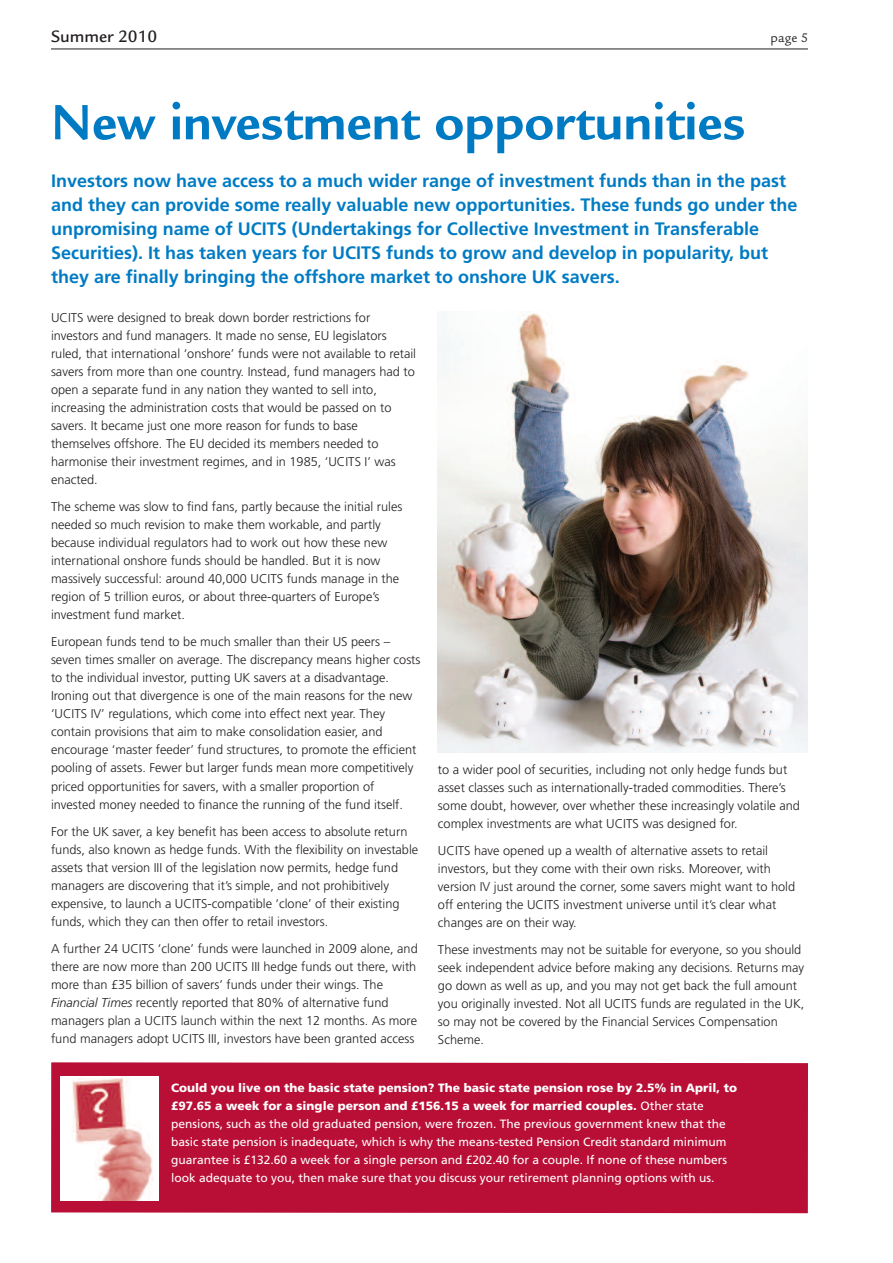
<style>
.page{position:relative;width:893px;height:1263px;background:#fff}
.page>*{position:absolute;margin:0;border:0;box-sizing:border-box;transform-origin:0 0}
.t1{font:700 54px "Legacy Sans";color:#007bc3}
.t2{font:700 18px/24px "Frutiger LT";color:#007bc3}
.t3{font:500 18px "Legacy Sans";color:#231f20}
.t4{font:13.5px "Legacy Sans";color:#231f20}
.t5{font:300 12.75px/18px "Frutiger LT";color:#231f20}
.t6{font:12px/18px "Frutiger";color:#fff;text-align:justify}
.t7{font:900 12px/18px "Frutiger LT";color:#fff}
.s1{font-style:italic}
.s2{font-family:"Frutiger";font-weight:400}
</style>
<div class="page">
<hr style="left:51px;top:49px;width:757px;height:1px;background:#231f20">
<img style="left:438px;top:312px;width:370px;height:440px">
<div style="left:51px;top:1062px;width:757px;height:151px;background:#b90f36"></div>
<img style="left:61px;top:1076px;width:97px;height:125px">
<h2 class="t3" style="left:51px;top:30px;width:108px">Summer 2010</h2>
<p class="t4" style="left:771px;top:33px;width:39px">page 5</p>
<h1 class="t1" style="left:51px;top:102px;width:696px">New investment opportunities</h1>
<p class="t2" style="left:51px;top:170px;width:748px">Investors now have access to a much wider range of investment funds than in the past and they can provide some really valuable new opportunities. These funds go under the unpromising name of UCITS (Undertakings for Collective Investment in Transferable Securities). It has taken years for UCITS funds to grow and develop in popularity, but they are finally bringing the offshore market to onshore UK savers.</p>
<p class="t5" style="left:51px;top:310px;width:367px">UCITS were designed to break down border restrictions for investors and fund managers. It made no sense, EU legislators ruled, that international ‘onshore’ funds were not available to retail savers from more than one country. Instead, fund managers had to open a separate fund in any nation they wanted to sell into, increasing the administration costs that would be passed on to savers. It became just one more reason for funds to base themselves offshore. The EU decided its members needed to harmonise their investment regimes, and in 1985, ‘UCITS I’ was enacted.</p>
<p class="t5" style="left:51px;top:499px;width:353px">The scheme was slow to find fans, partly because the initial rules needed so much revision to make them workable, and partly because individual regulators had to work out how these new international onshore funds should be handled. But it is now massively successful: around 40,000 UCITS funds manage in the region of 5 trillion euros, or about three-quarters of Europe’s investment fund market.</p>
<p class="t5" style="left:51px;top:634px;width:371px">European funds tend to be much smaller than their US peers – seven times smaller on average. The discrepancy means higher costs to the individual investor, putting UK savers at a disadvantage.<br>Ironing out that divergence is one of the main reasons for the new ‘UCITS IV’ regulations, which come into effect next year. They contain provisions that aim to make consolidation easier, and encourage ‘master feeder’ fund structures, to promote the efficient pooling of assets. Fewer but larger funds mean more competitively priced opportunities for savers, with a smaller proportion of invested money needed to finance the running of the fund itself.</p>
<p class="t5" style="left:51px;top:823px;width:369px">For the UK saver, a key benefit has been access to absolute return funds, also known as hedge funds. With the flexibility on investable assets that version III of the legislation now permits, hedge fund managers are discovering that it’s simple, and not prohibitively expensive, to launch a UCITS-compatible ‘clone’ of their existing funds, which they can then offer to retail investors.</p>
<p class="t5" style="left:51px;top:940px;width:368px">A further 24 UCITS ‘clone’ funds were launched in 2009 alone, and there are now more than 200 UCITS III hedge funds out there, with more than £35 billion of savers’ funds under their wings. The <span class="s1">Financial Times</span> recently reported that 80% of alternative fund managers plan a UCITS launch within the next 12 months. As more fund managers adopt UCITS III, investors have been granted access</p>
<p class="t5" style="left:438px;top:761px;width:363px">to a wider pool of securities, including not only hedge funds but asset classes such as internationally-traded commodities. There’s some doubt, however, over whether these increasingly volatile and complex investments are what UCITS was designed for.</p>
<p class="t5" style="left:438px;top:842px;width:359px">UCITS have opened up a wealth of alternative assets to retail investors, but they come with their own risks. Moreover, with version IV just around the corner, some savers might want to hold off entering the UCITS investment universe until it’s clear what changes are on their way.</p>
<p class="t5" style="left:438px;top:941px;width:368px">These investments may not be suitable for everyone, so you should seek independent advice before making any decisions. Returns may go down as well as up, and you may not get back the full amount you originally invested. Not all UCITS funds are regulated in the UK, so may not be covered by the Financial Services Compensation Scheme.</p>
<p class="t7" style="left:171px;top:1080px;width:567px">Could you live on the basic state pension? The basic state pension rose by 2.5% in April, to £97.65 a week for a single person and £156.15 a week for married couples. <span class="s2">Other state</span></p>
<p class="t6" style="left:171px;top:1116px;width:558px">pensions, such as the old graduated pension, were frozen. The previous government knew that the basic state pension is inadequate, which is why the means-tested Pension Credit standard minimum guarantee is £132.60 a week for a single person and £202.40 for a couple. If none of these numbers look adequate to you, then make sure that you discuss your retirement planning options with us.</p>
</div>
